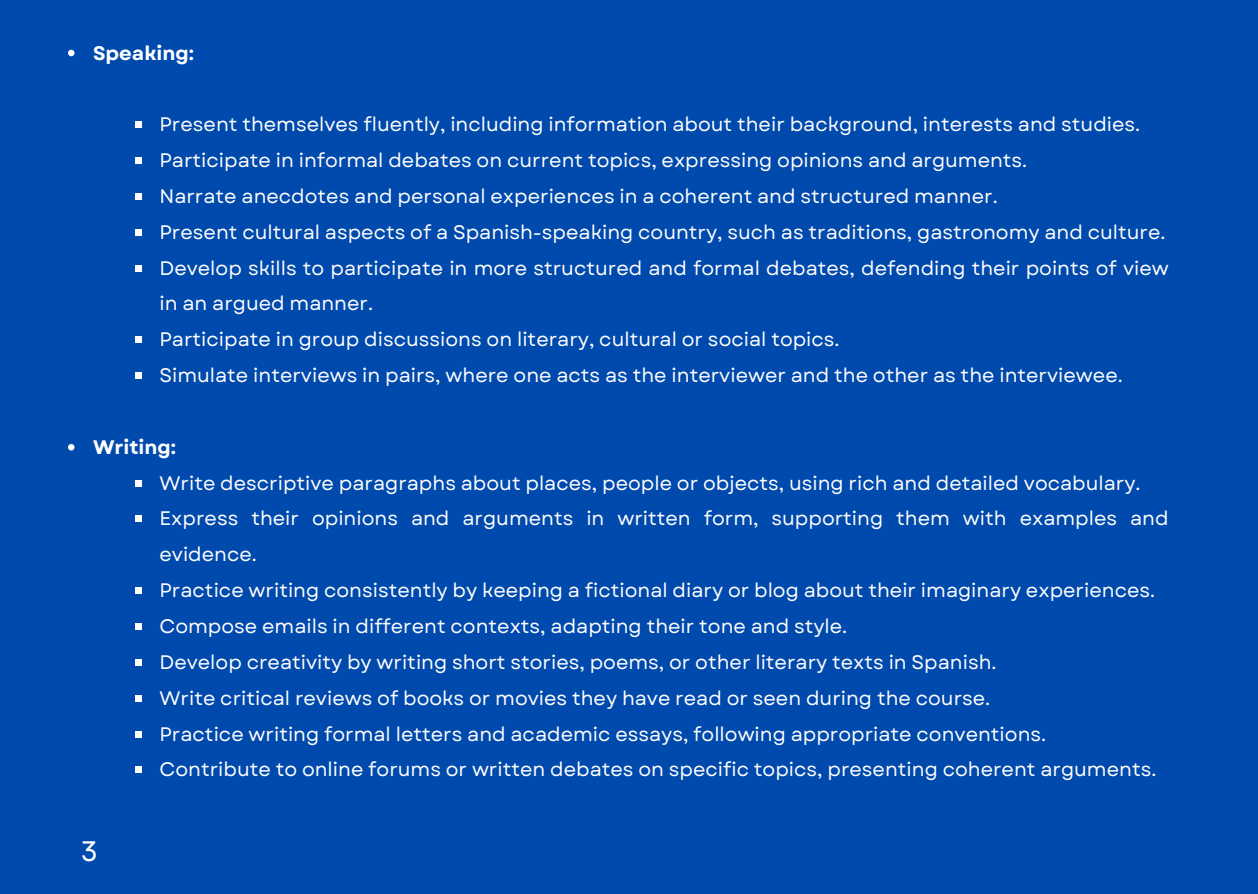
<style>
.page{position:relative;width:1258px;height:894px;background:#fff}
.page>*{position:absolute;margin:0;border:0;box-sizing:border-box;transform-origin:0 0}
.t1{font:28.2px "Garet";color:#fff}
.t2{font:19.5px/35.7px "Garet";color:#fff}
.t3{font:700 19.5px "Garet";color:#fff}
</style>
<div class="page">
<div style="left:0;top:0;width:1258px;height:893px;background:#004aad"></div>
<svg style="left:68px;top:50px;width:7px;height:6px"></svg>
<div style="left:135px;top:121px;width:6px;height:7px;background:#fff"></div>
<div style="left:135px;top:157px;width:6px;height:7px;background:#fff"></div>
<svg style="left:135px;top:193px;width:6px;height:6px"></svg>
<svg style="left:135px;top:229px;width:6px;height:6px"></svg>
<svg style="left:135px;top:265px;width:6px;height:6px"></svg>
<div style="left:135px;top:336px;width:6px;height:7px;background:#fff"></div>
<div style="left:135px;top:372px;width:6px;height:7px;background:#fff"></div>
<svg style="left:68px;top:444px;width:7px;height:6px"></svg>
<div style="left:135px;top:479px;width:6px;height:7px;background:#fff"></div>
<div style="left:135px;top:515px;width:6px;height:7px;background:#fff"></div>
<svg style="left:135px;top:587px;width:6px;height:6px"></svg>
<svg style="left:135px;top:623px;width:6px;height:6px"></svg>
<svg style="left:135px;top:659px;width:6px;height:6px"></svg>
<div style="left:135px;top:694px;width:6px;height:7px;background:#fff"></div>
<div style="left:135px;top:730px;width:6px;height:7px;background:#fff"></div>
<svg style="left:135px;top:766px;width:6px;height:6px"></svg>
<p class="t3" style="left:93px;top:39px;width:103px">Speaking:</p>
<p class="t2" style="left:159px;top:107px;width:982px">Present themselves fluently, including information about their background, interests and studies.</p>
<p class="t2" style="left:159px;top:142px;width:869px">Participate in informal debates on current topics, expressing opinions and arguments.</p>
<p class="t2" style="left:159px;top:178px;width:840px">Narrate anecdotes and personal experiences in a coherent and structured manner.</p>
<p class="t2" style="left:159px;top:214px;width:1007px">Present cultural aspects of a Spanish-speaking country, such as traditions, gastronomy and culture.</p>
<p class="t2" style="left:159px;top:250px;width:1011px">Develop skills to participate in more structured and formal debates, defending their points of view in an argued manner.</p>
<p class="t2" style="left:159px;top:321px;width:682px">Participate in group discussions on literary, cultural or social topics.</p>
<p class="t2" style="left:159px;top:357px;width:965px">Simulate interviews in pairs, where one acts as the interviewer and the other as the interviewee.</p>
<p class="t3" style="left:93px;top:433px;width:85px">Writing:</p>
<p class="t2" style="left:159px;top:465px;width:982px">Write descriptive paragraphs about places, people or objects, using rich and detailed vocabulary.</p>
<p class="t2" style="left:159px;top:500px;width:1010px">Express their opinions and arguments in written form, supporting them with examples and evidence.</p>
<p class="t2" style="left:159px;top:572px;width:997px">Practice writing consistently by keeping a fictional diary or blog about their imaginary experiences.</p>
<p class="t2" style="left:159px;top:608px;width:689px">Compose emails in different contexts, adapting their tone and style.</p>
<p class="t2" style="left:159px;top:644px;width:838px">Develop creativity by writing short stories, poems, or other literary texts in Spanish.</p>
<p class="t2" style="left:159px;top:680px;width:832px">Write critical reviews of books or movies they have read or seen during the course.</p>
<p class="t2" style="left:159px;top:715px;width:888px">Practice writing formal letters and academic essays, following appropriate conventions.</p>
<p class="t2" style="left:159px;top:751px;width:998px">Contribute to online forums or written debates on specific topics, presenting coherent arguments.</p>
<p class="t1" style="left:81px;top:830px;width:19px">3</p>
</div>
